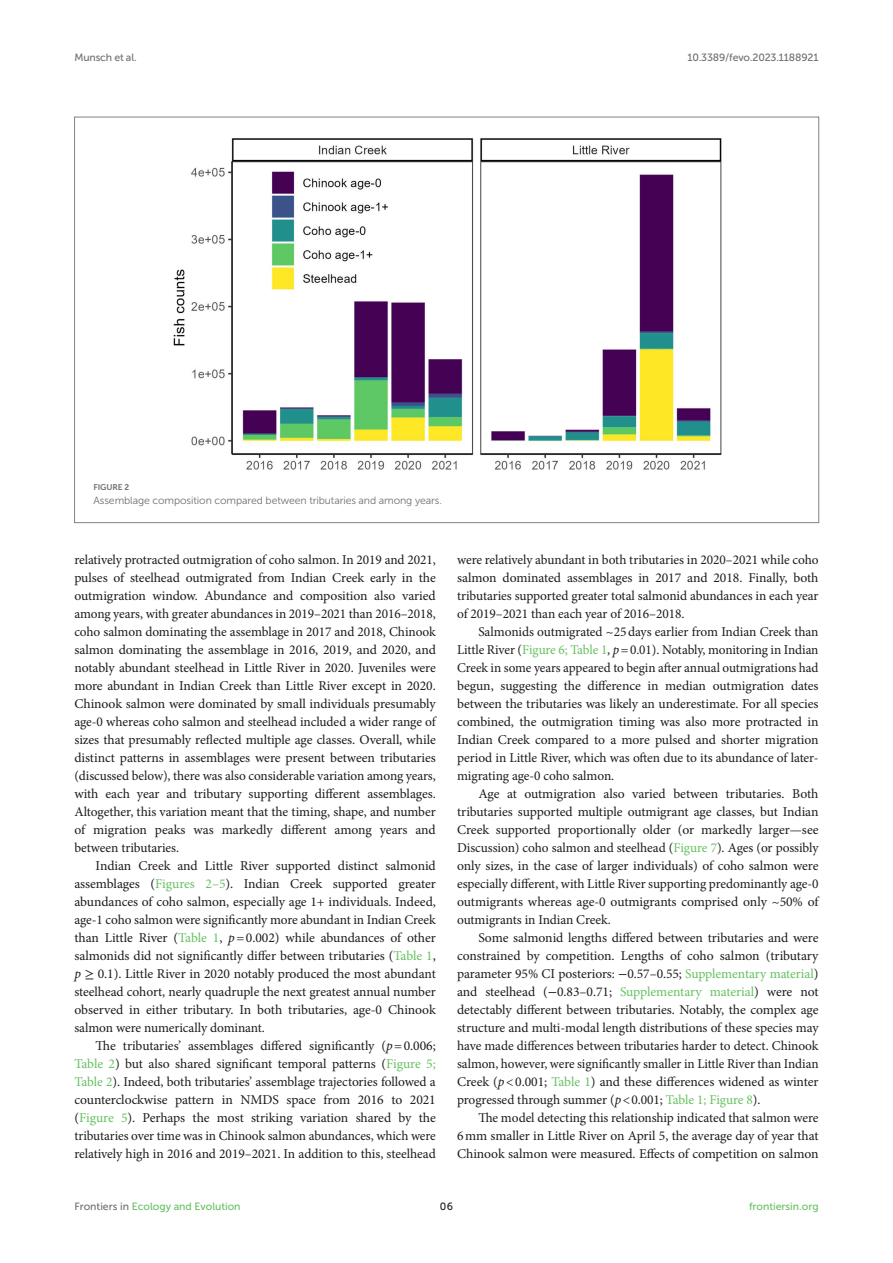
<style>
.page{position:relative;width:893px;height:1263px;background:#fff}
.page>*{position:absolute;margin:0;border:0;box-sizing:border-box;transform-origin:0 0}
.TEXT{font:13.5px/18px "Minion Pro";letter-spacing:-.005em;color:#1b1c1b;text-align:justify}
.TEXT_FLUSH{font:13.5px/18px "Minion Pro";letter-spacing:-.01em;color:#1b1c1b;text-align:justify}
.FIG_LEG{font:10.5px "Museo Sans 300";letter-spacing:-.01em;color:#706f70}
.t1{font:10.5px "Museo Sans 500";color:#65c161}
.t2{font:10.5px "Museo Sans 500";letter-spacing:-.015em;color:#706f70}
.t3{font:10.5px "Museo Sans 500";color:#1b1c1b}
.FIG_HD{font:8.25px "Museo Sans 700";letter-spacing:-.01em;color:#706f70}
.s1{color:#65c161}
.s2{font-style:italic}
.s3{font-family:"STIX General"}
.s4{color:#706f70}
</style>
<div class="page">
<img style="left:173px;top:138px;width:549px;height:332px">
<p class="t2" style="left:74px;top:51px;width:64px">Munsch et al.</p>
<p class="t2" style="left:687px;top:51px;width:133px">10.3389/fevo.2023.1188921</p>
<p class="FIG_HD" style="left:94px;top:483px;width:37px">FIGURE 2</p>
<p class="FIG_LEG" style="left:94px;top:494px;width:350px">Assemblage composition compared between tributaries and among years.</p>
<p class="TEXT_FLUSH" style="left:74px;top:551px;width:363px">relatively protracted outmigration of coho salmon. In 2019 and 2021, pulses of steelhead outmigrated from Indian Creek early in the outmigration window. Abundance and composition also varied among years, with greater abundances in 2019–2021 than 2016–2018, coho salmon dominating the assemblage in 2017 and 2018, Chinook salmon dominating the assemblage in 2016, 2019, and 2020, and notably abundant steelhead in Little River in 2020. Juveniles were more abundant in Indian Creek than Little River except in 2020.<br>Chinook salmon were dominated by small individuals presumably age-0 whereas coho salmon and steelhead included a wider range of sizes that presumably reflected multiple age classes. Overall, while distinct patterns in assemblages were present between tributaries (discussed below), there was also considerable variation among years, with each year and tributary supporting different assemblages.<br>Altogether, this variation meant that the timing, shape, and number of migration peaks was markedly different among years and between tributaries.</p>
<p class="TEXT" style="left:74px;top:857px;width:363px;text-indent:21px">Indian Creek and Little River supported distinct salmonid assemblages (<span class="s1">Figures 2–5</span>). Indian Creek supported greater abundances of coho salmon, especially age 1+ individuals. Indeed, age-1 coho salmon were significantly more abundant in Indian Creek than Little River (<span class="s1">Table 1</span>, <span class="s2">p</span>=0.002) while abundances of other salmonids did not significantly differ between tributaries (<span class="s1">Table 1</span>, <span class="s2">p</span> <span class="s3">≥</span> 0.1). Little River in 2020 notably produced the most abundant steelhead cohort, nearly quadruple the next greatest annual number observed in either tributary. In both tributaries, age-0 Chinook salmon were numerically dominant.</p>
<p class="TEXT" style="left:74px;top:1037px;width:363px;text-indent:21px">The tributaries’ assemblages differed significantly (<span class="s2">p</span>=0.006; <span class="s1">Table 2</span>) but also shared significant temporal patterns (<span class="s1">Figure 5; Table 2</span>). Indeed, both tributaries’ assemblage trajectories followed a counterclockwise pattern in NMDS space from 2016 to 2021 (<span class="s1">Figure 5</span>). Perhaps the most striking variation shared by the tributaries over time was in Chinook salmon abundances, which were relatively high in 2016 and 2019–2021. In addition to this, steelhead</p>
<p class="TEXT" style="left:457px;top:551px;width:363px">were relatively abundant in both tributaries in 2020–2021 while coho salmon dominated assemblages in 2017 and 2018. Finally, both tributaries supported greater total salmonid abundances in each year of 2019–2021 than each year of 2016–2018.</p>
<p class="TEXT" style="left:457px;top:623px;width:363px;text-indent:21px">Salmonids outmigrated ~25days earlier from Indian Creek than Little River (<span class="s1">Figure 6; Table 1</span>, <span class="s2">p</span>=0.01). Notably, monitoring in Indian Creek in some years appeared to begin after annual outmigrations had begun, suggesting the difference in median outmigration dates between the tributaries was likely an underestimate. For all species combined, the outmigration timing was also more protracted in Indian Creek compared to a more pulsed and shorter migration period in Little River, which was often due to its abundance of later&shy;migrating age-0 coho salmon.</p>
<p class="TEXT" style="left:457px;top:785px;width:363px;text-indent:21px">Age at outmigration also varied between tributaries. Both tributaries supported multiple outmigrant age classes, but Indian Creek supported proportionally older (or markedly larger—see Discussion) coho salmon and steelhead (<span class="s1">Figure 7</span>). Ages (or possibly only sizes, in the case of larger individuals) of coho salmon were especially different, with Little River supporting predominantly age-0 outmigrants whereas age-0 outmigrants comprised only ~50% of outmigrants in Indian Creek.</p>
<p class="TEXT" style="left:457px;top:929px;width:363px;text-indent:21px">Some salmonid lengths differed between tributaries and were constrained by competition. Lengths of coho salmon (tributary parameter 95% CI posteriors: <span class="s3">−</span>0.57–0.55; <span class="s1">Supplementary material</span>) and steelhead (<span class="s3">−</span>0.83–0.71; <span class="s1">Supplementary material</span>) were not detectably different between tributaries. Notably, the complex age structure and multi-modal length distributions of these species may have made differences between tributaries harder to detect. Chinook salmon, however, were significantly smaller in Little River than Indian Creek (<span class="s2">p</span>&lt;0.001; <span class="s1">Table 1</span>) and these differences widened as winter progressed through summer (<span class="s2">p</span>&lt;0.001; <span class="s1">Table 1; Figure 8</span>).</p>
<p class="TEXT" style="left:457px;top:1109px;width:363px;text-indent:21px">The model detecting this relationship indicated that salmon were 6mm smaller in Little River on April 5, the average day of year that Chinook salmon were measured. Effects of competition on salmon</p>
<p class="t1" style="left:74px;top:1200px;width:168px"><span class="s4">Frontiers in</span> Ecology and Evolution</p>
<p class="t3" style="left:440px;top:1200px;width:15px">06</p>
<p class="t1" style="left:749px;top:1200px;width:71px">frontiersin.org</p>
</div>
